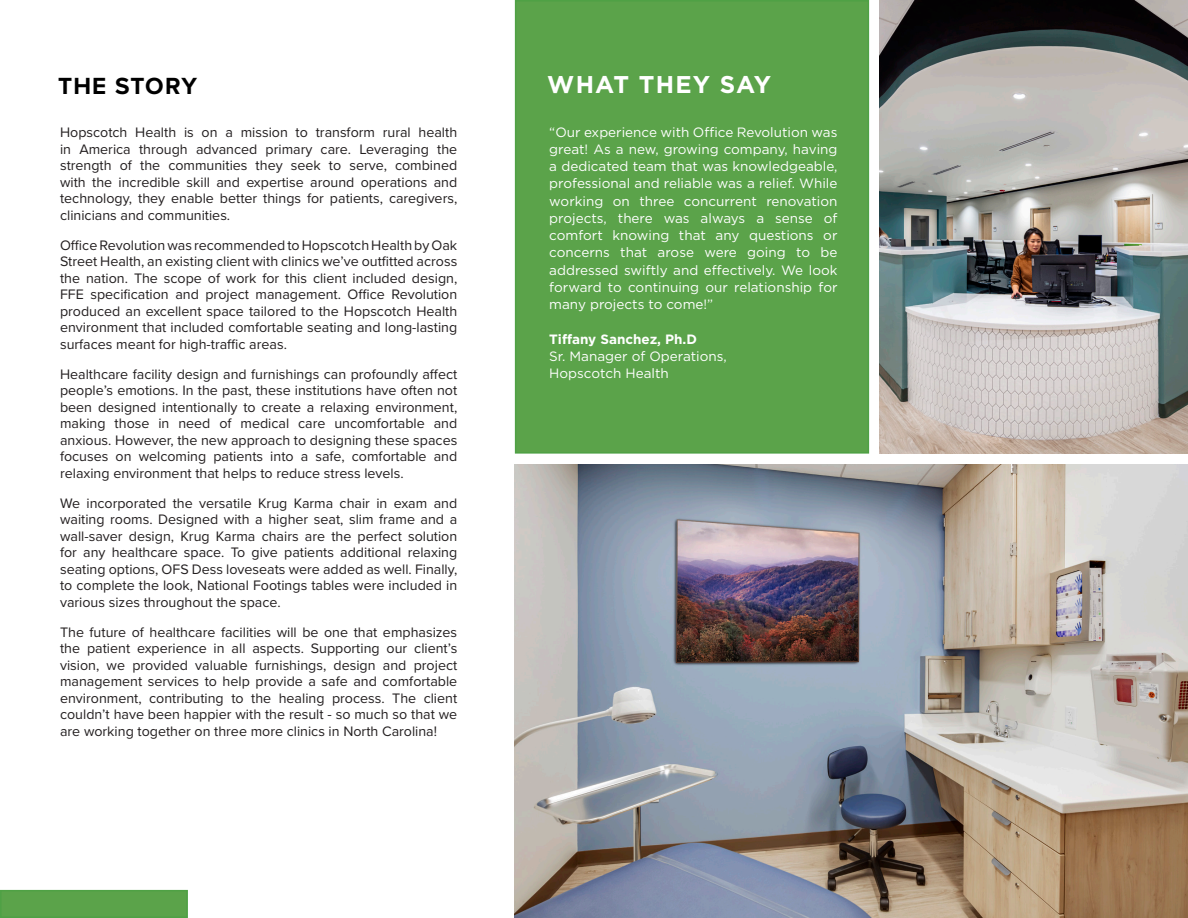
<style>
.page{position:relative;width:1188px;height:918px;background:#fff}
.page>*{position:absolute;margin:0;border:0;box-sizing:border-box;transform-origin:0 0}
.t1{font:700 24.3px "Gotham";letter-spacing:.05em;color:#fff}
.t2{font:700 24.3px "Proxima Nova";letter-spacing:.045em;color:#000}
.t3{font:14.25px/16.5px "Proxima Nova";color:#231f20;text-align:justify}
.t4{font:13.5px/17.2px "Gotham";color:#fff;text-align:justify}
.t5{font:700 13.5px "Gotham";color:#fff}
</style>
<div class="page">
<div style="left:1px;top:891px;width:186px;height:26px;background:#5ba34a"></div>
<div style="left:0;top:890px;width:188px;height:28px;border:2px solid #4fa145"></div>
<img style="left:515px;top:464px;width:673px;height:454px">
<img style="left:880px;top:0;width:308px;height:454px">
<div style="left:516px;top:1px;width:352px;height:452px;background:#5ba34a"></div>
<div style="left:515px;top:0;width:354px;height:454px;border:2px solid #4fa145"></div>
<p class="t2" style="left:58px;top:68px;width:141px">THE STORY</p>
<p class="t3" style="left:60px;top:123px;width:399px">Hopscotch Health is on a mission to transform rural health in America through advanced primary care. Leveraging the strength of the communities they seek to serve, combined with the incredible skill and expertise around operations and technology, they enable better things for patients, caregivers, clinicians and communities.</p>
<p class="t3" style="left:60px;top:236px;width:399px">Office Revolution was recommended to Hopscotch Health by Oak Street Health, an existing client with clinics we’ve outfitted across the nation. The scope of work for this client included design, FFE specification and project management. Office Revolution produced an excellent space tailored to the Hopscotch Health environment that included comfortable seating and long-lasting surfaces meant for high-traffic areas.</p>
<p class="t3" style="left:60px;top:365px;width:399px">Healthcare facility design and furnishings can profoundly affect people’s emotions. In the past, these institutions have often not been designed intentionally to create a relaxing environment, making those in need of medical care uncomfortable and anxious. However, the new approach to designing these spaces focuses on welcoming patients into a safe, comfortable and relaxing environment that helps to reduce stress levels.</p>
<p class="t3" style="left:60px;top:494px;width:399px">We incorporated the versatile Krug Karma chair in exam and waiting rooms. Designed with a higher seat, slim frame and a wall-saver design, Krug Karma chairs are the perfect solution for any healthcare space. To give patients additional relaxing seating options, OFS Dess loveseats were added as well. Finally, to complete the look, National Footings tables were included in various sizes throughout the space.</p>
<p class="t3" style="left:60px;top:623px;width:399px">The future of healthcare facilities will be one that emphasizes the patient experience in all aspects. Supporting our client’s vision, we provided valuable furnishings, design and project management services to help provide a safe and comfortable environment, contributing to the healing process. The client couldn’t have been happier with the result - so much so that we are working together on three more clinics in North Carolina!</p>
<p class="t1" style="left:547px;top:70px;width:225px">WHAT THEY SAY</p>
<p class="t4" style="left:549px;top:123px;width:290px">“Our experience with Office Revolution was great! As a new, growing company, having a dedicated team that was knowledgeable, professional and reliable was a relief. While working on three concurrent renovation projects, there was always a sense of comfort knowing that any questions or concerns that arose were going to be addressed swiftly and effectively. We look forward to continuing our relationship for many projects to come!”</p>
<p class="t5" style="left:549px;top:331px;width:149px">Tiffany Sanchez, Ph.D</p>
<p class="t4" style="left:549px;top:347px;width:179px">Sr. Manager of Operations,<br>Hopscotch Health</p>
</div>
